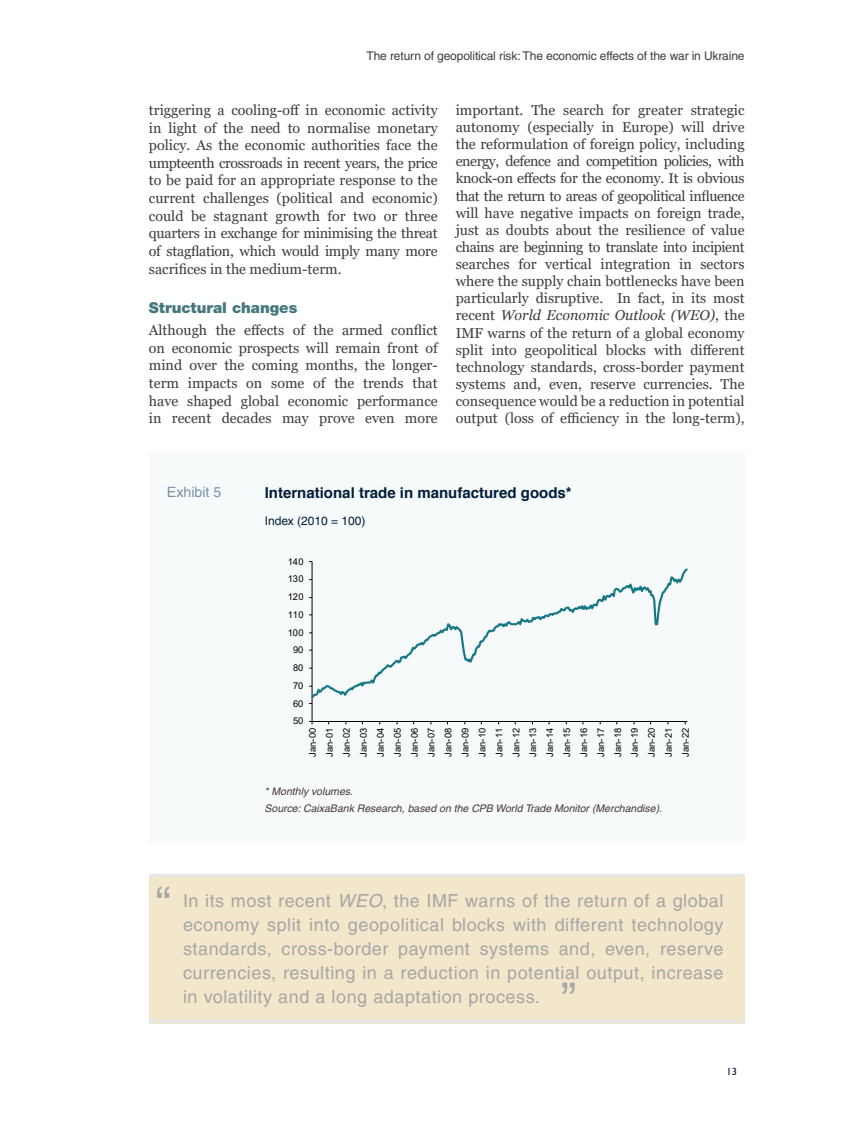
<style>
.page{position:relative;width:851px;height:1127px;background:#fff}
.page>*{position:absolute;margin:0;border:0;box-sizing:border-box;transform-origin:0 0}
.t1{font:45px "Helvetica";color:#a6a6a6}
.t2{font:18px/24px "Helvetica";letter-spacing:.03em;color:#a6a6a6;text-align:justify}
.t3{font:700 15px "Helvetica";color:#001d39}
.t4{font:900 15px "Helvetica Neue";color:#45777e}
.t5{font:14.25px/17.1px "Georgia";color:#3c3c3b;text-align:justify}
.t6{font:14.25px "Helvetica";color:#7c91ac}
.t7{font:12px "Helvetica";letter-spacing:-.01em;color:#453a36}
.t8{font:12px "Helvetica";color:#001d39}
.t9{font:italic 10.5px/16.8px "Helvetica";color:#453a36}
.t10{font:500 10.5px "Gill Sans MT Std";color:#001d39}
.t11{font:9.3px/17px "Arial";letter-spacing:-.02em;color:#000;text-align:justify}
.s1{font-style:italic}
</style>
<div class="page">
<div style="left:149px;top:875px;width:595px;height:149px;background:#f3e7cb"></div>
<hr style="left:149px;top:874px;width:595px;height:3px;background:#e6e6e6">
<hr style="left:149px;top:1020px;width:595px;height:3px;background:#e6e6e6">
<div style="left:149px;top:451px;width:595px;height:391px;background:#f7fafa"></div>
<hr style="left:311px;top:561px;width:1px;height:160px;background:#000">
<hr style="left:312px;top:721px;width:375px;height:1px;background:#000">
<svg style="left:311px;top:566px;width:376px;height:134px"></svg>
<p class="t7" style="left:366px;top:49px;width:379px">The return of geopolitical risk: The economic effects of the war in Ukraine</p>
<p class="t5" style="left:149px;top:102px;width:290px;line-height:17.5px">triggering a cooling-off in economic activity in light of the need to normalise monetary policy. As the economic authorities face the umpteenth crossroads in recent years, the price to be paid for an appropriate response to the current challenges (political and economic) could be stagnant growth for two or three quarters in exchange for minimising the threat of stagflation, which would imply many more sacrifices in the medium-term.</p>
<p class="t4" style="left:149px;top:299px;width:150px">Structural changes</p>
<p class="t5" style="left:149px;top:322px;width:290px;line-height:17.5px">Although the effects of the armed conflict on economic prospects will remain front of mind over the coming months, the longer&shy;term impacts on some of the trends that have shaped global economic performance in recent decades may prove even more</p>
<p class="t5" style="left:455px;top:102px;width:290px">important. The search for greater strategic autonomy (especially in Europe) will drive the reformulation of foreign policy, including energy, defence and competition policies, with knock-on effects for the economy. It is obvious that the return to areas of geopolitical influence will have negative impacts on foreign trade, just as doubts about the resilience of value chains are beginning to translate into incipient searches for vertical integration in sectors where the supply chain bottlenecks have been particularly disruptive. In fact, in its most recent <span class="s1">World Economic Outlook (WEO)</span>, the IMF warns of the return of a global economy split into geopolitical blocks with different technology standards, cross-border payment systems and, even, reserve currencies. The consequence would be a reduction in potential output (loss of efficiency in the long-term),</p>
<p class="t6" style="left:167px;top:483px;width:56px">Exhibit 5</p>
<p class="t3" style="left:265px;top:483px;width:308px">International trade in manufactured goods*</p>
<p class="t8" style="left:265px;top:513px;width:102px">Index (2010 = 100)</p>
<p class="t11" style="left:288px;top:553px;width:17px">140</p>
<p class="t11" style="left:288px;top:571px;width:17px">130</p>
<p class="t11" style="left:288px;top:588px;width:17px">120</p>
<p class="t11" style="left:288px;top:606px;width:17px">110</p>
<p class="t11" style="left:288px;top:624px;width:17px">100</p>
<p class="t11" style="left:293px;top:642px;width:12px">90</p>
<p class="t11" style="left:293px;top:659px;width:12px">80</p>
<p class="t11" style="left:293px;top:677px;width:12px">70</p>
<p class="t11" style="left:293px;top:695px;width:12px">60</p>
<p class="t11" style="left:293px;top:713px;width:12px">50</p>
<p class="t11" style="left:304px;top:757px;width:30px;rotate:-90deg">Jan-00<br>Jan-01<br>Jan-02<br>Jan-03<br>Jan-04<br>Jan-05<br>Jan-06<br>Jan-07<br>Jan-08<br>Jan-09<br>Jan-10<br>Jan-11<br>Jan-12<br>Jan-13<br>Jan-14<br>Jan-15<br>Jan-16<br>Jan-17<br>Jan-18<br>Jan-19<br>Jan-20<br>Jan-21<br>Jan-22</p>
<p class="t9" style="left:264px;top:783px;width:399px">* Monthly volumes.<br>Source: CaixaBank Research, based on the CPB World Trade Monitor (Merchandise).</p>
<h1 class="t1" style="left:155px;top:877px;width:16px">“</h1>
<p class="t2" style="left:183px;top:888px;width:542px">In its most recent <span class="s1">WEO</span>, the IMF warns of the return of a global economy split into geopolitical blocks with different technology standards, cross-border payment systems and, even, reserve currencies, resulting in a reduction in potential output, increase in volatility and a long adaptation process.</p>
<h1 class="t1" style="left:561px;top:973px;width:16px">”</h1>
<p class="t10" style="left:726px;top:1065px;width:12px">13</p>
</div>
